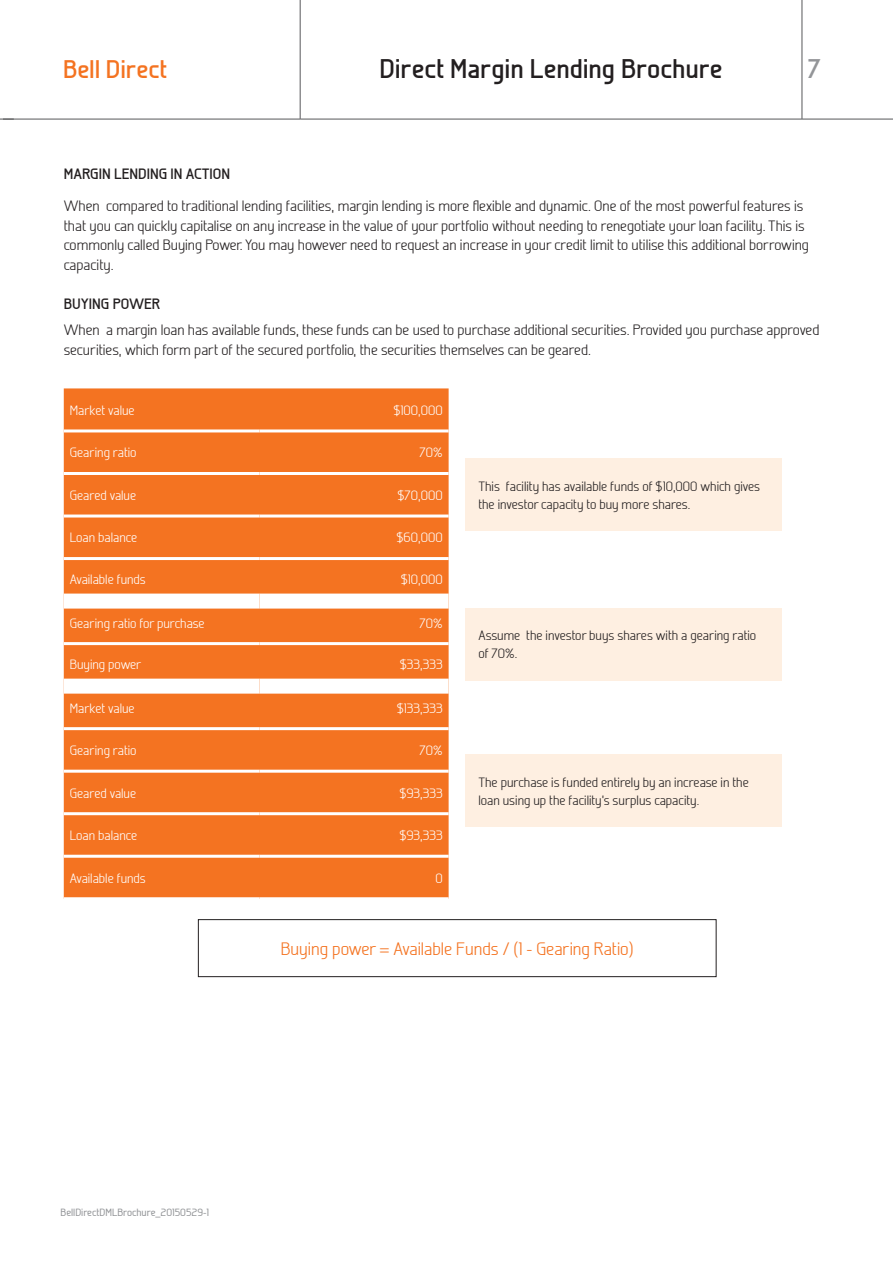
<style>
.page{position:relative;width:893px;height:1263px;background:#fff}
.page>*{position:absolute;margin:0;border:0;box-sizing:border-box;transform-origin:0 0}
.t1{font:700 27px "Galette";color:#231f20}
.t2{font:700 27px "Galette";color:#939598}
.t3{font:700 25.5px "Galette";color:#f47321}
.Intro_Text_2__smalle{font:300 18px "Galette";color:#f47321}
.Body_Copy{font:300 15px/19.5px "Galette";color:#231f20}
.Body_Copy-2{font:700 15px "Galette";color:#231f20}
.Subhead{font:700 15px "Galette";color:#231f20}
.Table_-_Body_Copy{font:300 13.5px "Galette";color:#fff}
.Table_-_Body_Copy-2{font:300 13.5px/18px "Galette";color:#231f20}
.t4{font:500 10.5px "Galette";color:#939598}
</style>
<div class="page">
<div style="left:466px;top:458px;width:316px;height:73px;background:#feefe1"></div>
<div style="left:466px;top:608px;width:316px;height:72px;background:#feefe1"></div>
<div style="left:466px;top:755px;width:316px;height:72px;background:#feefe1"></div>
<div style="left:198px;top:919px;width:518px;height:58px;border:1px solid #231f20"></div>
<div style="left:64px;top:388px;width:385px;height:509px;background:#f47321"></div>
<hr style="left:64px;top:429px;width:195px;height:3px;background:#fff">
<hr style="left:259px;top:429px;width:190px;height:3px;background:#fff">
<hr style="left:64px;top:472px;width:195px;height:3px;background:#fff">
<hr style="left:259px;top:472px;width:190px;height:3px;background:#fff">
<hr style="left:64px;top:514px;width:195px;height:3px;background:#fff">
<hr style="left:259px;top:514px;width:190px;height:3px;background:#fff">
<hr style="left:64px;top:642px;width:195px;height:3px;background:#fff">
<hr style="left:259px;top:642px;width:190px;height:3px;background:#fff">
<hr style="left:64px;top:727px;width:195px;height:3px;background:#fff">
<hr style="left:259px;top:727px;width:190px;height:3px;background:#fff">
<hr style="left:64px;top:770px;width:195px;height:3px;background:#fff">
<hr style="left:259px;top:770px;width:190px;height:3px;background:#fff">
<hr style="left:64px;top:812px;width:195px;height:3px;background:#fff">
<hr style="left:259px;top:812px;width:190px;height:3px;background:#fff">
<hr style="left:64px;top:855px;width:195px;height:3px;background:#fff">
<hr style="left:259px;top:855px;width:190px;height:3px;background:#fff">
<div style="left:64px;top:679px;width:195px;height:15px;background:#fff"></div>
<div style="left:259px;top:679px;width:190px;height:15px;background:#fff"></div>
<hr style="left:64px;top:557px;width:195px;height:3px;background:#fff">
<hr style="left:259px;top:557px;width:190px;height:3px;background:#fff">
<div style="left:64px;top:594px;width:195px;height:15px;background:#fff"></div>
<div style="left:259px;top:594px;width:190px;height:15px;background:#fff"></div>
<hr style="left:300px;top:0;width:1px;height:119px;background:#57585a">
<hr style="left:802px;top:0;width:1px;height:119px;background:#57585a">
<hr style="left:3px;top:119px;width:297px;height:1px;background:#57585a">
<hr style="left:300px;top:119px;width:502px;height:1px;background:#57585a">
<hr style="left:802px;top:119px;width:91px;height:1px;background:#57585a">
<h2 class="t3" style="left:63px;top:53px;width:106px">Bell Direct</h2>
<h1 class="t1" style="left:380px;top:52px;width:345px">Direct Margin Lending Brochure</h1>
<h1 class="t2" style="left:808px;top:52px;width:15px">7</h1>
<p class="Body_Copy-2" style="left:64px;top:165px;width:168px">MARGIN LENDING IN ACTION</p>
<p class="Body_Copy" style="left:64px;top:196px;width:747px">When compared to traditional lending facilities, margin lending is more flexible and dynamic. One of the most powerful features is that you can quickly capitalise on any increase in the value of your portfolio without needing to renegotiate your loan facility. This is commonly called Buying Power. You may however need to request an increase in your credit limit to utilise this additional borrowing capacity.</p>
<p class="Subhead" style="left:64px;top:295px;width:98px">BUYING POWER</p>
<p class="Body_Copy" style="left:64px;top:320px;width:757px">When a margin loan has available funds, these funds can be used to purchase additional securities. Provided you purchase approved securities, which form part of the secured portfolio, the securities themselves can be geared.</p>
<p class="Table_-_Body_Copy" style="left:70px;top:402px;width:66px">Market value</p>
<p class="Table_-_Body_Copy" style="left:393px;top:402px;width:51px">$100,000</p>
<p class="Table_-_Body_Copy" style="left:70px;top:444px;width:68px">Gearing ratio</p>
<p class="Table_-_Body_Copy" style="left:419px;top:444px;width:25px">70%</p>
<p class="Table_-_Body_Copy" style="left:70px;top:487px;width:68px">Geared value</p>
<p class="Table_-_Body_Copy" style="left:397px;top:487px;width:47px">$70,000</p>
<p class="Table_-_Body_Copy" style="left:70px;top:529px;width:69px">Loan balance</p>
<p class="Table_-_Body_Copy" style="left:397px;top:529px;width:48px">$60,000</p>
<p class="Table_-_Body_Copy" style="left:70px;top:571px;width:78px">Available funds</p>
<p class="Table_-_Body_Copy" style="left:401px;top:571px;width:43px">$10,000</p>
<p class="Table_-_Body_Copy" style="left:70px;top:615px;width:136px">Gearing ratio for purchase</p>
<p class="Table_-_Body_Copy" style="left:419px;top:615px;width:25px">70%</p>
<p class="Table_-_Body_Copy" style="left:70px;top:656px;width:73px">Buying power</p>
<p class="Table_-_Body_Copy" style="left:400px;top:656px;width:44px">$33,333</p>
<p class="Table_-_Body_Copy" style="left:70px;top:700px;width:66px">Market value</p>
<p class="Table_-_Body_Copy" style="left:397px;top:700px;width:47px">$133,333</p>
<p class="Table_-_Body_Copy" style="left:70px;top:742px;width:68px">Gearing ratio</p>
<p class="Table_-_Body_Copy" style="left:419px;top:742px;width:25px">70%</p>
<p class="Table_-_Body_Copy" style="left:70px;top:785px;width:68px">Geared value</p>
<p class="Table_-_Body_Copy" style="left:399px;top:785px;width:45px">$93,333</p>
<p class="Table_-_Body_Copy" style="left:70px;top:827px;width:69px">Loan balance</p>
<p class="Table_-_Body_Copy" style="left:399px;top:827px;width:45px">$93,333</p>
<p class="Table_-_Body_Copy" style="left:70px;top:870px;width:78px">Available funds</p>
<p class="Table_-_Body_Copy" style="left:435px;top:870px;width:9px">0</p>
<p class="Table_-_Body_Copy-2" style="left:478px;top:477px;width:283px">This facility has available funds of $10,000 which gives the investor capacity to buy more shares.</p>
<p class="Table_-_Body_Copy-2" style="left:478px;top:626px;width:279px">Assume the investor buys shares with a gearing ratio of 70%.</p>
<p class="Table_-_Body_Copy-2" style="left:478px;top:773px;width:272px">The purchase is funded entirely by an increase in the loan using up the facility’s surplus capacity.</p>
<p class="Intro_Text_2__smalle" style="left:281px;top:938px;width:354px">Buying power = Available Funds / (1 - Gearing Ratio)</p>
<p class="t4" style="left:61px;top:1205px;width:150px">BellDirectDMLBrochure_20150529-1</p>
</div>
